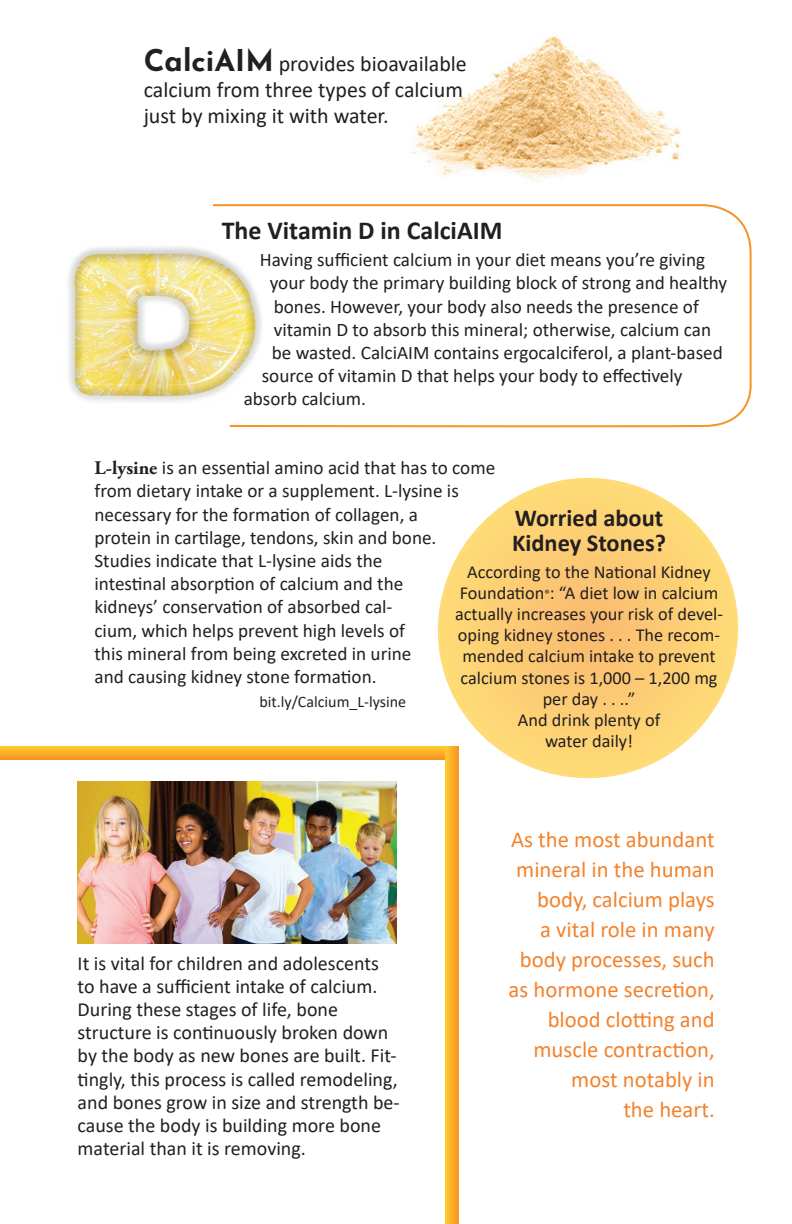
<style>
.page{position:relative;width:792px;height:1224px;background:#fff}
.page>*{position:absolute;margin:0;border:0;box-sizing:border-box;transform-origin:0 0}
.t1{font:700 26px "Calibri";color:#231f20}
.t2{font:700 24.4px/24.4px "Calibri";color:#231f20}
.t3{font:22.8px/30px "Calibri";color:#f4822b;text-align:right}
.t4{font:22px/26px "Calibri";color:#231f20}
.t5{font:20px/23.2px "Calibri";color:#231f20}
.t6{font:19.2px/23.2px "Calibri";color:#231f20}
.t7{font:18.4px/21.2px "Calibri";color:#231f20;text-align:center}
.t8{font:16px "Calibri";color:#231f20}
.s1{font-family:"Josefin Sans";font-weight:700;font-size:30px}
.s2{font-family:"Adobe Garamond Pro";font-weight:700}
.s3{font-size:10.6px}
</style>
<div class="page">
<img style="left:68px;top:246px;width:143px;height:157px">
<svg style="left:438px;top:478px;width:300px;height:300px;background:#fcd074"></svg>
<img style="left:411px;top:36px;width:270px;height:145px">
<img style="left:78px;top:781px;width:319px;height:162px">
<svg style="left:211px;top:204px;width:541px;height:224px"></svg>
<svg style="left:0;top:746px;width:445px;height:13px;background:#fbb028"></svg>
<svg style="left:445px;top:746px;width:13px;height:478px;background:#fbb228"></svg>
<p class="t4" style="left:144px;top:50px;width:325px"><span class="s1">CalciAIM</span> provides bioavailable calcium from three types of calcium just by mixing it with water.</p>
<p class="t1" style="left:222px;top:212px;width:282px">The Vitamin D in CalciAIM</p>
<p class="t6" style="left:260px;top:248px;width:447px">Having sufficient calcium in your diet means you’re giving</p>
<p class="t6" style="left:270px;top:271px;width:459px">your body the primary building block of strong and healthy</p>
<p class="t6" style="left:274px;top:294px;width:427px">bones. However, your body also needs the presence of</p>
<p class="t6" style="left:274px;top:317px;width:439px">vitamin D to absorb this mineral; otherwise, calcium can</p>
<p class="t6" style="left:272px;top:341px;width:453px">be wasted. CalciAIM contains ergocalciferol, a plant-based</p>
<p class="t6" style="left:262px;top:364px;width:422px">source of vitamin D that helps your body to effectively</p>
<p class="t6" style="left:244px;top:387px;width:124px">absorb calcium.</p>
<p class="t6" style="left:94px;top:456px;width:402px"><span class="s2">L-lysine</span> is an essential amino acid that has to come from dietary intake or a supplement. L-lysine is necessary for the formation of collagen, a<br>protein in cartilage, tendons, skin and bone.<br>Studies indicate that L-lysine aids the<br>intestinal absorption of calcium and the<br>kidneys’ conservation of absorbed cal-<br>cium, which helps prevent high levels of<br>this mineral from being excreted in urine<br>and causing kidney stone formation.</p>
<p class="t8" style="left:259px;top:691px;width:148px">bit.ly/Calcium_L-lysine</p>
<p class="t2" style="left:512px;top:506px;width:155px">Worried about<br>Kidney Stones?</p>
<p class="t7" style="left:455px;top:561px;width:270px">According to the National Kidney<br>Foundation<span class="s3">®</span>: “A diet low in calcium actually increases your risk of devel&shy;oping kidney stones . . . The recom&shy;mended calcium intake to prevent calcium stones is 1,000 – 1,200 mg per day . . ..”<br>And drink plenty of<br>water daily!</p>
<p class="t5" style="left:78px;top:951px;width:323px">It is vital for children and adolescents to have a sufficient intake of calcium.<br>During these stages of life, bone structure is continuously broken down by the body as new bones are built. Fit&shy;tingly, this process is called remodeling, and bones grow in size and strength be&shy;cause the body is building more bone material than it is removing.</p>
<p class="t3" style="left:509px;top:824px;width:208px">As the most abundant mineral in the human body, calcium plays<br>a vital role in many body processes, such as hormone secretion, blood clotting and muscle contraction, most notably in<br>the heart.</p>
</div>
